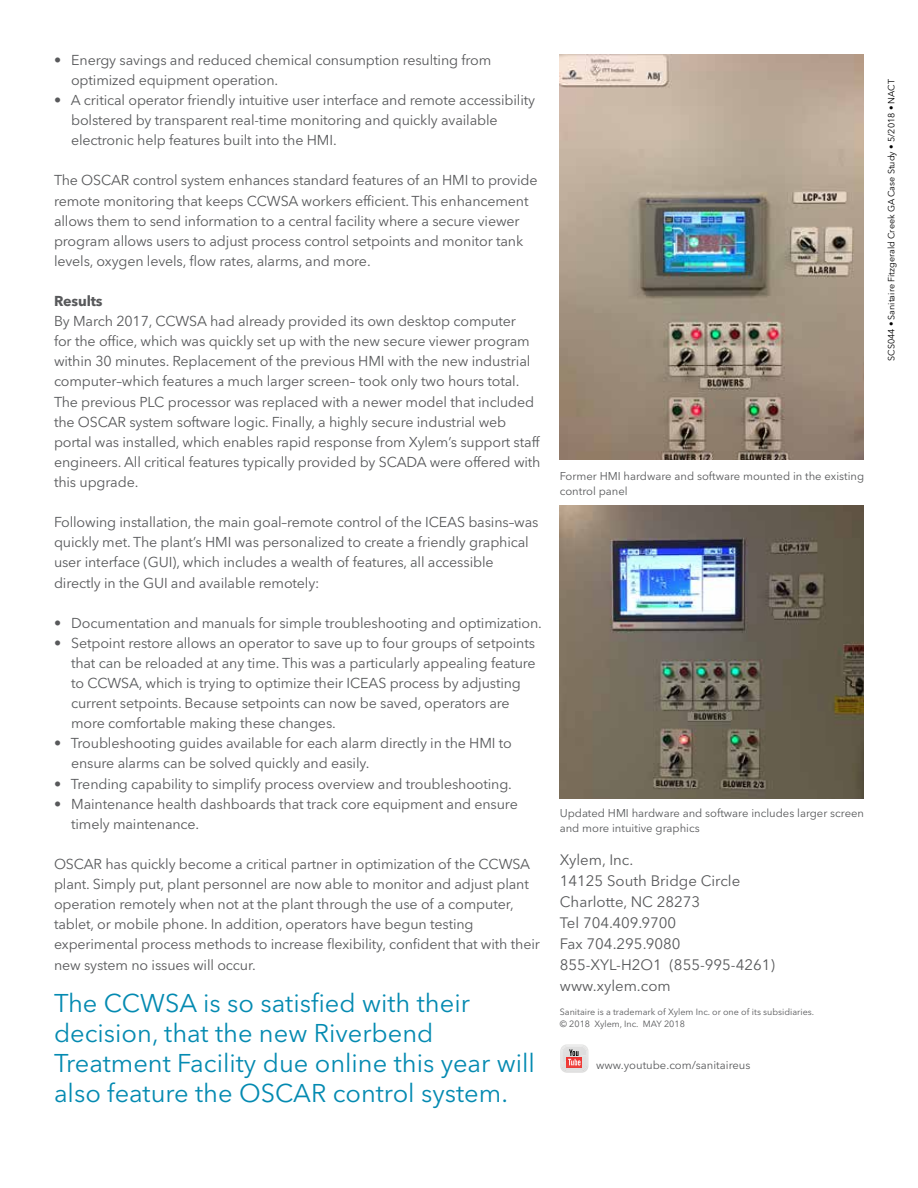
<style>
.page{position:relative;width:918px;height:1188px;background:#fff}
.page>*{position:absolute;margin:0;border:0;box-sizing:border-box;transform-origin:0 0}
.t1{font:25.5px/30px "Avenir Next LT Pro";color:#048ab1}
.t2{font:15px/21px "Avenir Next LT Pro";color:#58595b}
.t3{font:14.25px/20.1px "Avenir Next LT Pro";letter-spacing:-.01em;color:#58595b}
.t4{font:700 14.25px "Avenir Next LT Pro";letter-spacing:-.01em;color:#58595b}
.t5{font:11.25px/15px "Avenir Next LT Pro";color:#58595b}
.t6{font:9px/12px "Avenir Next LT Pro";color:#58595b}
.t7{font:9px "Avenir Next LT Pro";color:#000}
</style>
<div class="page">
<svg style="left:560px;top:1044px;width:28px;height:29px"></svg>
<img style="left:560px;top:54px;width:304px;height:406px">
<img style="left:560px;top:505px;width:304px;height:293px">
<p class="t3" style="left:71px;top:50px;width:422px;text-indent:-17px">• Energy savings and reduced chemical consumption resulting from optimized equipment operation.</p>
<p class="t3" style="left:71px;top:90px;width:465px;text-indent:-17px">• A critical operator friendly intuitive user interface and remote accessibility bolstered by transparent real-time monitoring and quickly available electronic help features built into the HMI.</p>
<p class="t3" style="left:54px;top:170px;width:485px">The OSCAR control system enhances standard features of an HMI to provide remote monitoring that keeps CCWSA workers efficient. This enhancement allows them to send information to a central facility where a secure viewer program allows users to adjust process control setpoints and monitor tank levels, oxygen levels, flow rates, alarms, and more.</p>
<p class="t4" style="left:54px;top:292px;width:50px">Results</p>
<p class="t3" style="left:54px;top:311px;width:488px">By March 2017, CCWSA had already provided its own desktop computer<br>for the office, which was quickly set up with the new secure viewer program within 30 minutes. Replacement of the previous HMI with the new industrial computer–which features a much larger screen– took only two hours total.<br>The previous PLC processor was replaced with a newer model that included the OSCAR system software logic. Finally, a highly secure industrial web portal was installed, which enables rapid response from Xylem’s support staff engineers. All critical features typically provided by SCADA were offered with this upgrade.</p>
<p class="t3" style="left:54px;top:512px;width:486px">Following installation, the main goal–remote control of the ICEAS basins–was quickly met. The plant’s HMI was personalized to create a friendly graphical user interface (GUI), which includes a wealth of features, all accessible directly in the GUI and available remotely:</p>
<p class="t3" style="left:54px;top:613px;width:489px">• Documentation and manuals for simple troubleshooting and optimization.</p>
<p class="t3" style="left:71px;top:633px;width:466px;text-indent:-17px">• Setpoint restore allows an operator to save up to four groups of setpoints that can be reloaded at any time. This was a particularly appealing feature to CCWSA, which is trying to optimize their ICEAS process by adjusting current setpoints. Because setpoints can now be saved, operators are more comfortable making these changes.</p>
<p class="t3" style="left:71px;top:733px;width:442px;text-indent:-17px">• Troubleshooting guides available for each alarm directly in the HMI to ensure alarms can be solved quickly and easily.</p>
<p class="t3" style="left:54px;top:774px;width:460px">• Trending capability to simplify process overview and troubleshooting.</p>
<p class="t3" style="left:71px;top:794px;width:448px;text-indent:-17px">• Maintenance health dashboards that track core equipment and ensure timely maintenance.</p>
<p class="t3" style="left:54px;top:854px;width:487px">OSCAR has quickly become a critical partner in optimization of the CCWSA plant. Simply put, plant personnel are now able to monitor and adjust plant operation remotely when not at the plant through the use of a computer, tablet, or mobile phone. In addition, operators have begun testing experimental process methods to increase flexibility, confident that with their new system no issues will occur.</p>
<h1 class="t1" style="left:54px;top:988px;width:483px">The CCWSA is so satisfied with their decision, that the new Riverbend Treatment Facility due online this year will also feature the OSCAR control system.</h1>
<p class="t5" style="left:560px;top:469px;width:306px">Former HMI hardware and software mounted in the existing control panel</p>
<p class="t5" style="left:560px;top:806px;width:306px">Updated HMI hardware and software includes larger screen and more intuitive graphics</p>
<p class="t2" style="left:560px;top:849px;width:217px">Xylem, Inc.<br>14125 South Bridge Circle<br>Charlotte, NC 28273<br>Tel 704.409.9700<br>Fax 704.295.9080<br>855-XYL-H2O1 (855-995-4261) www.xylem.com</p>
<p class="t6" style="left:560px;top:1005px;width:256px">Sanitaire is a trademark of Xylem Inc. or one of its subsidiaries. © 2018 Xylem, Inc. MAY 2018</p>
<p class="t5" style="left:596px;top:1058px;width:156px">www.youtube.com/sanitaireus</p>
<p class="t7" style="left:886px;top:361px;width:283px;rotate:-90deg">SCS044 • Sanitaire Fitzgerald Creek GA Case Study • 5/2018 • NACT</p>
</div>
